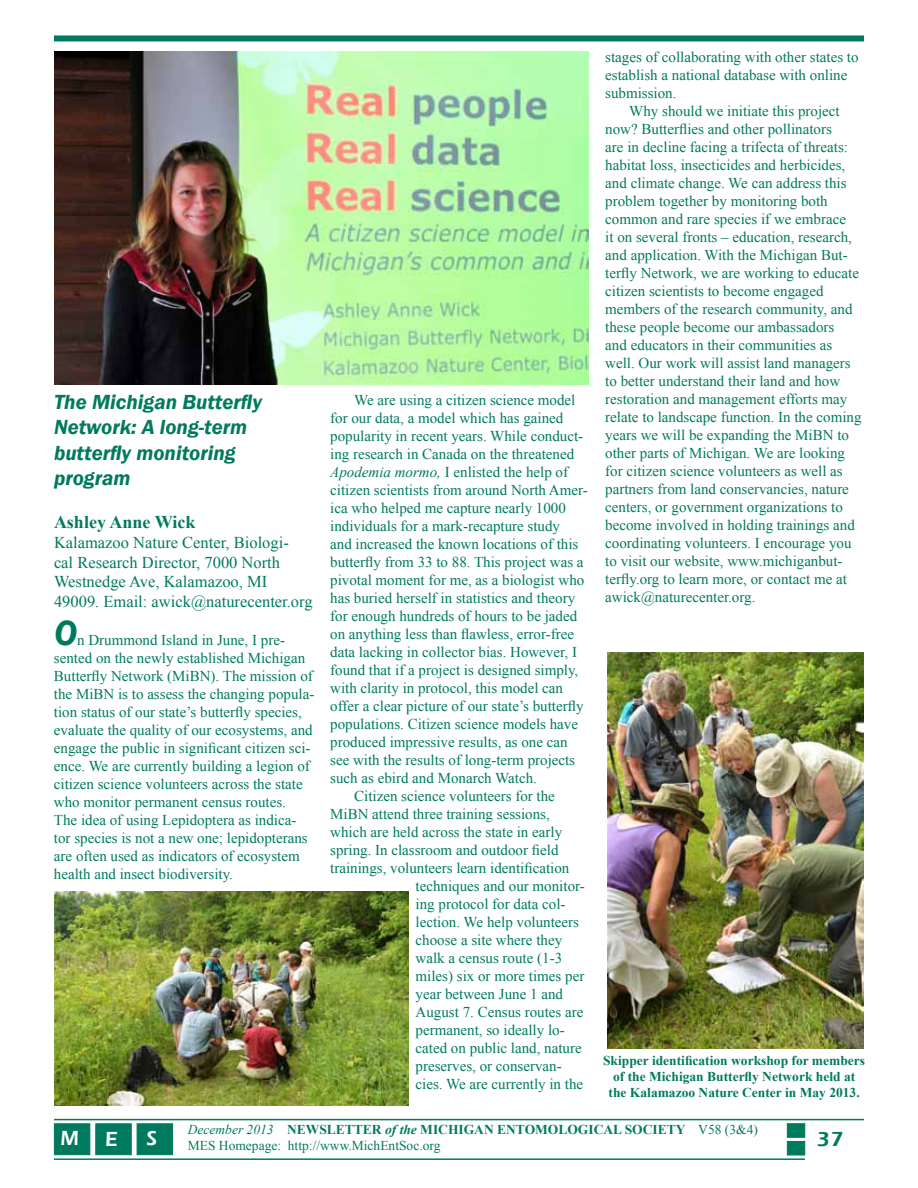
<style>
.page{position:relative;width:918px;height:1188px;background:#fff}
.page>*{position:absolute;margin:0;border:0;box-sizing:border-box;transform-origin:0 0}
.t1{font:italic 600 36px "Franklin Gothic";color:#007a5e}
.t2{font:italic 600 21px/25.2px "Franklin Gothic";color:#007a5e}
.t3{font:600 21px "Eras ITC";color:#fff}
.t4{font:600 21px "Eras ITC";color:#007a5e}
.t5{font:700 18px "Times New Roman";color:#007a5e}
.t6{font:16.5px/19.8px "Times New Roman";color:#007a5e}
.t7{font:15px/18px "Times New Roman";color:#007a5e}
.t8{font:700 13.5px/16.2px "Times New Roman";color:#007a5e;text-align:center}
.t9{font:13.5px/16.2px "Times New Roman";color:#007a5e}
.s1{font-style:italic}
.s2{font-weight:700}
.s3{font-weight:700;font-style:italic}
</style>
<div class="page">
<div style="left:54px;top:35px;width:810px;height:6px;background:#007a5e"></div>
<hr style="left:54px;top:1158px;width:751px;height:2px;background:#007a5e">
<hr style="left:54px;top:1119px;width:810px;height:1px;background:#007a5e">
<div style="left:137px;top:1123px;width:36px;height:32px;background:#007a5e;border:1px solid #007a5e"></div>
<div style="left:95px;top:1123px;width:37px;height:32px;background:#007a5e;border:1px solid #007a5e"></div>
<div style="left:54px;top:1123px;width:36px;height:32px;background:#007a5e;border:1px solid #007a5e"></div>
<div style="left:787px;top:1141px;width:18px;height:14px;background:#007a5e;border:1px solid #007a5e"></div>
<div style="left:787px;top:1123px;width:18px;height:15px;background:#007a5e;border:1px solid #007a5e"></div>
<img style="left:54px;top:52px;width:534px;height:332px">
<img style="left:608px;top:653px;width:256px;height:395px">
<img style="left:54px;top:891px;width:355px;height:215px">
<h2 class="t2" style="left:54px;top:390px;width:209px">The Michigan Butterfly<br>Network: A long-term butterfly monitoring program</h2>
<p class="t5" style="left:54px;top:510px;width:143px">Ashley Anne Wick</p>
<p class="t6" style="left:54px;top:532px;width:260px">Kalamazoo Nature Center, Biologi-<br>cal Research Director, 7000 North Westnedge Ave, Kalamazoo, MI 49009. Email: awick@naturecenter.org</p>
<h1 class="t1" style="left:54px;top:610px;width:25px">O</h1>
<p class="t7" style="left:54px;top:631px;width:262px;text-indent:23px">n Drummond Island in June, I pre&shy;sented on the newly established Michigan Butterfly Network (MiBN). The mission of the MiBN is to assess the changing popula&shy;tion status of our state’s butterfly species, evaluate the quality of our ecosystems, and engage the public in significant citizen sci&shy;ence. We are currently building a legion of citizen science volunteers across the state who monitor permanent census routes.<br>The idea of using Lepidoptera as indica&shy;tor species is not a new one; lepidopterans are often used as indicators of ecosystem health and insect biodiversity.</p>
<p class="t7" style="left:354px;top:391px;width:223px">We are using a citizen science model</p>
<p class="t7" style="left:330px;top:409px;width:235px">for our data, a model which has gained</p>
<p class="t7" style="left:330px;top:427px;width:254px">popularity in recent years. While conduct-</p>
<p class="t7" style="left:330px;top:445px;width:246px">ing research in Canada on the threatened</p>
<p class="t7" style="left:330px;top:463px;width:239px"><span class="s1">Apodemia mormo,</span> I enlisted the help of</p>
<p class="t7" style="left:330px;top:481px;width:259px">citizen scientists from around North Amer-</p>
<p class="t7" style="left:330px;top:499px;width:237px">ica who helped me capture nearly 1000</p>
<p class="t7" style="left:330px;top:517px;width:231px">individuals for a mark-recapture study</p>
<p class="t7" style="left:330px;top:535px;width:250px">and increased the known locations of this</p>
<p class="t7" style="left:330px;top:553px;width:255px">butterfly from 33 to 88. This project was a</p>
<p class="t7" style="left:330px;top:571px;width:256px">pivotal moment for me, as a biologist who</p>
<p class="t7" style="left:330px;top:589px;width:246px">has buried herself in statistics and theory</p>
<p class="t7" style="left:330px;top:607px;width:249px">for enough hundreds of hours to be jaded</p>
<p class="t7" style="left:330px;top:625px;width:245px">on anything less than flawless, error-free</p>
<p class="t7" style="left:330px;top:643px;width:248px">data lacking in collector bias. However, I</p>
<p class="t7" style="left:330px;top:661px;width:250px">found that if a project is designed simply,</p>
<p class="t7" style="left:330px;top:679px;width:234px">with clarity in protocol, this model can</p>
<p class="t7" style="left:330px;top:697px;width:255px">offer a clear picture of our state’s butterfly</p>
<p class="t7" style="left:330px;top:715px;width:249px">populations. Citizen science models have</p>
<p class="t7" style="left:330px;top:733px;width:239px">produced impressive results, as one can</p>
<p class="t7" style="left:330px;top:751px;width:246px">see with the results of long-term projects</p>
<p class="t7" style="left:330px;top:769px;width:208px">such as ebird and Monarch Watch.</p>
<p class="t7" style="left:354px;top:787px;width:202px">Citizen science volunteers for the</p>
<p class="t7" style="left:330px;top:805px;width:221px">MiBN attend three training sessions,</p>
<p class="t7" style="left:330px;top:823px;width:234px">which are held across the state in early</p>
<p class="t7" style="left:330px;top:841px;width:230px">spring. In classroom and outdoor field</p>
<p class="t7" style="left:330px;top:859px;width:241px">trainings, volunteers learn identification</p>
<p class="t7" style="left:416px;top:877px;width:171px">techniques and our monitor-</p>
<p class="t7" style="left:416px;top:895px;width:151px">ing protocol for data col-</p>
<p class="t7" style="left:416px;top:913px;width:165px">lection. We help volunteers</p>
<p class="t7" style="left:416px;top:931px;width:148px">choose a site where they</p>
<p class="t7" style="left:416px;top:949px;width:148px">walk a census route (1-3</p>
<p class="t7" style="left:416px;top:967px;width:170px">miles) six or more times per</p>
<p class="t7" style="left:416px;top:985px;width:149px">year between June 1 and</p>
<p class="t7" style="left:416px;top:1003px;width:169px">August 7. Census routes are</p>
<p class="t7" style="left:416px;top:1021px;width:151px">permanent, so ideally lo-</p>
<p class="t7" style="left:416px;top:1039px;width:168px">cated on public land, nature</p>
<p class="t7" style="left:416px;top:1057px;width:148px">preserves, or conservan-</p>
<p class="t7" style="left:416px;top:1075px;width:169px">cies. We are currently in the</p>
<p class="t7" style="left:605px;top:48px;width:255px">stages of collaborating with other states to establish a national database with online submission.</p>
<p class="t7" style="left:605px;top:102px;width:258px;text-indent:24px">Why should we initiate this project now? Butterflies and other pollinators<br>are in decline facing a trifecta of threats: habitat loss, insecticides and herbicides, and climate change. We can address this problem together by monitoring both common and rare species if we embrace<br>it on several fronts – education, research, and application. With the Michigan But&shy;terfly Network, we are working to educate citizen scientists to become engaged members of the research community, and these people become our ambassadors<br>and educators in their communities as well. Our work will assist land managers to better understand their land and how restoration and management efforts may relate to landscape function. In the coming years we will be expanding the MiBN to other parts of Michigan. We are looking for citizen science volunteers as well as partners from land conservancies, nature centers, or government organizations to become involved in holding trainings and coordinating volunteers. I encourage you to visit our website, www.michiganbut&shy;terfly.org to learn more, or contact me at awick@naturecenter.org.</p>
<p class="t8" style="left:603px;top:1052px;width:264px">Skipper identification workshop for members of the Michigan Butterfly Network held at the Kalamazoo Nature Center in May 2013.</p>
<p class="t9" style="left:188px;top:1121px;width:572px"><span class="s1">December 2013</span> <span class="s2">NEWSLETTER</span> <span class="s3">of the</span> <span class="s2">MICHIGAN ENTOMOLOGICAL SOCIETY</span> V58 (3&amp;4)<br>MES Homepage: http://www.MichEntSoc.org</p>
<h2 class="t3" style="left:61px;top:1127px;width:59px">M E</h2>
<h2 class="t3" style="left:146px;top:1126px;width:12px">S</h2>
<h2 class="t4" style="left:817px;top:1127px;width:28px">37</h2>
</div>
